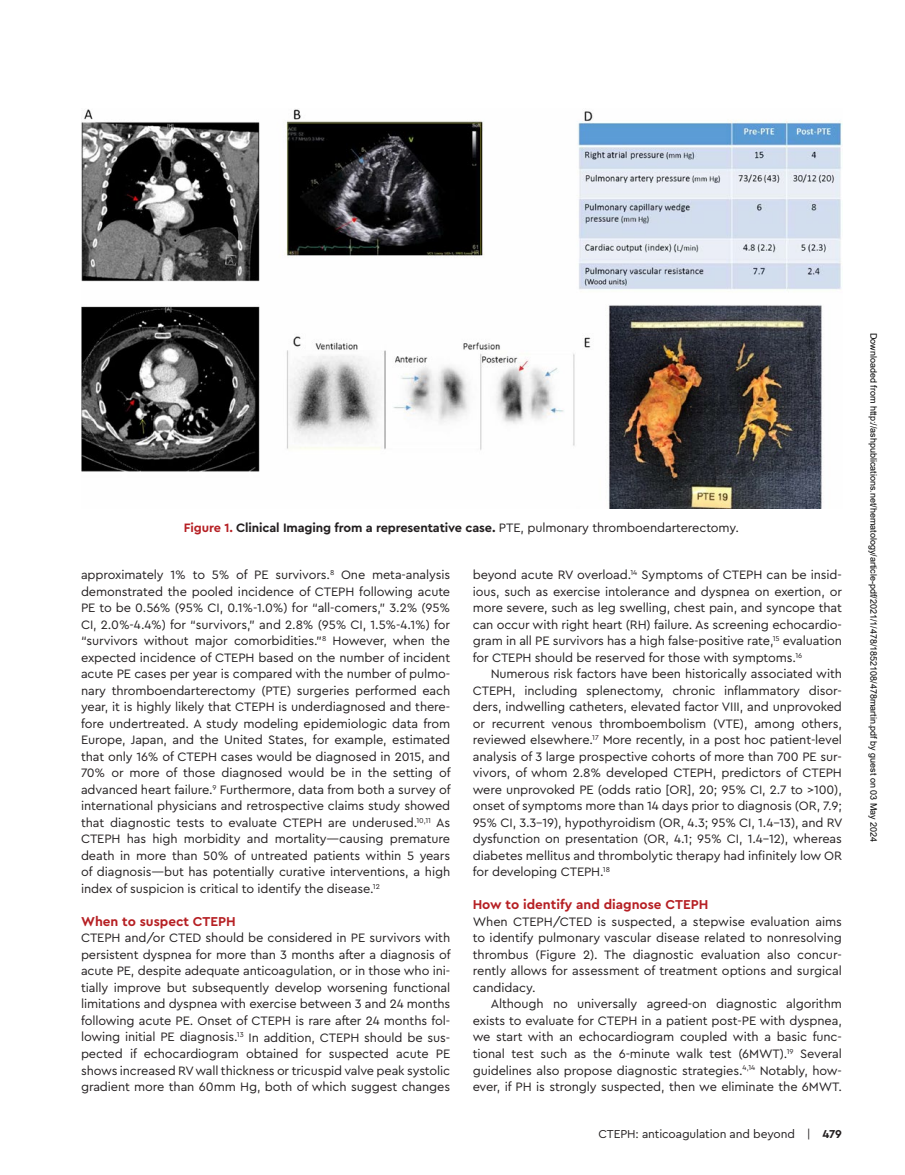
<style>
.page{position:relative;width:905px;height:1175px;background:#fff}
.page>*{position:absolute;margin:0;border:0;box-sizing:border-box;transform-origin:0 0}
.t1{font:700 13.5px "Cera Pro";color:#b62024}
.t2{font:12.75px/16.5px "Cera Pro";letter-spacing:-.01em;color:#231f20}
.t3{font:700 12.75px "Cera Pro";letter-spacing:-.01em;color:#231f20}
.t4{font:12px "Cera Pro";letter-spacing:-.01em;color:#231f20}
.t5{font:9px "Arial";color:#000}
.s1{color:#b62024}
.s2{font-weight:400}
.s3{font-weight:700}
</style>
<div class="page">
<img style="left:81px;top:109px;width:761px;height:399px">
<p class="t3" style="left:184px;top:519px;width:556px"><span class="s1">Figure 1.</span> Clinical Imaging from a representative case. <span class="s2">PTE, pulmonary thromboendarterectomy.</span></p>
<p class="t2" style="left:81px;top:566px;width:371px">approximately 1% to 5% of PE survivors.<sup>8</sup> One meta-analysis demonstrated the pooled incidence of CTEPH following acute PE to be 0.56% (95% CI, 0.1%-1.0%) for “all-comers,” 3.2% (95% CI, 2.0%-4.4%) for “survivors,” and 2.8% (95% CI, 1.5%-4.1%) for “survivors without major comorbidities.”<sup>8</sup> However, when the expected incidence of CTEPH based on the number of incident acute PE cases per year is compared with the number of pulmo&shy;nary thromboendarterectomy (PTE) surgeries performed each year, it is highly likely that CTEPH is underdiagnosed and there&shy;fore undertreated. A study modeling epidemiologic data from Europe, Japan, and the United States, for example, estimated that only 16% of CTEPH cases would be diagnosed in 2015, and 70% or more of those diagnosed would be in the setting of advanced heart failure.<sup>9</sup> Furthermore, data from both a survey of international physicians and retrospective claims study showed that diagnostic tests to evaluate CTEPH are underused.<sup>10,11</sup> As CTEPH has high morbidity and mortality—causing premature death in more than 50% of untreated patients within 5 years of diagnosis—but has potentially curative interventions, a high index of suspicion is critical to identify the disease.<sup>12</sup></p>
<p class="t1" style="left:81px;top:912px;width:156px">When to suspect CTEPH</p>
<p class="t2" style="left:81px;top:929px;width:371px">CTEPH and/or CTED should be considered in PE survivors with persistent dyspnea for more than 3 months after a diagnosis of acute PE, despite adequate anticoagulation, or in those who ini&shy;tially improve but subsequently develop worsening functional limitations and dyspnea with exercise between 3 and 24 months following acute PE. Onset of CTEPH is rare after 24 months fol&shy;lowing initial PE diagnosis.<sup>13</sup> In addition, CTEPH should be sus&shy;pected if echocardiogram obtained for suspected acute PE shows increased RV wall thickness or tricuspid valve peak systolic gradient more than 60mm Hg, both of which suggest changes</p>
<p class="t2" style="left:472px;top:566px;width:371px;text-align:justify">beyond acute RV overload.<sup>14</sup> Symptoms of CTEPH can be insid&shy;ious, such as exercise intolerance and dyspnea on exertion, or more severe, such as leg swelling, chest pain, and syncope that can occur with right heart (RH) failure. As screening echocardio&shy;gram in all PE survivors has a high false-positive rate,<sup>15</sup> evaluation for CTEPH should be reserved for those with symptoms.<sup>16</sup></p>
<p class="t2" style="left:472px;top:665px;width:371px;text-indent:18px">Numerous risk factors have been historically associated with CTEPH, including splenectomy, chronic inflammatory disor&shy;ders, indwelling catheters, elevated factor VIII, and unprovoked or recurrent venous thromboembolism (VTE), among others, reviewed elsewhere.<sup>17</sup> More recently, in a post hoc patient-level analysis of 3 large prospective cohorts of more than 700 PE sur&shy;vivors, of whom 2.8% developed CTEPH, predictors of CTEPH were unprovoked PE (odds ratio [OR], 20; 95% CI, 2.7 to &gt;100), onset of symptoms more than 14 days prior to diagnosis (OR, 7.9; 95% CI, 3.3-19), hypothyroidism (OR, 4.3; 95% CI, 1.4-13), and RV dysfunction on presentation (OR, 4.1; 95% CI, 1.4-12), whereas diabetes mellitus and thrombolytic therapy had infinitely low OR for developing CTEPH.<sup>18</sup></p>
<p class="t1" style="left:473px;top:896px;width:237px">How to identify and diagnose CTEPH</p>
<p class="t2" style="left:473px;top:912px;width:371px;text-align:justify">When CTEPH/CTED is suspected, a stepwise evaluation aims to identify pulmonary vascular disease related to nonresolving thrombus (Figure 2). The diagnostic evaluation also concur&shy;rently allows for assessment of treatment options and surgical candidacy.</p>
<p class="t2" style="left:472px;top:995px;width:371px;text-align:justify;text-indent:18px">Although no universally agreed-on diagnostic algorithm exists to evaluate for CTEPH in a patient post-PE with dyspnea, we start with an echocardiogram coupled with a basic func&shy;tional test such as the 6-minute walk test (6MWT).<sup>19</sup> Several guidelines also propose diagnostic strategies.<sup>4,14</sup> Notably, how&shy;ever, if PH is strongly suspected, then we eliminate the 6MWT.</p>
<p class="t4" style="left:598px;top:1126px;width:245px">CTEPH: anticoagulation and beyond | <span class="s3">479</span></p>
<p class="t5" style="left:877px;top:333px;width:511px;rotate:90deg">Downloaded from http://ashpublications.net/hematology/article-pdf/2021/1/478/1852108/478martin.pdf by guest on 03 May 2024</p>
</div>
